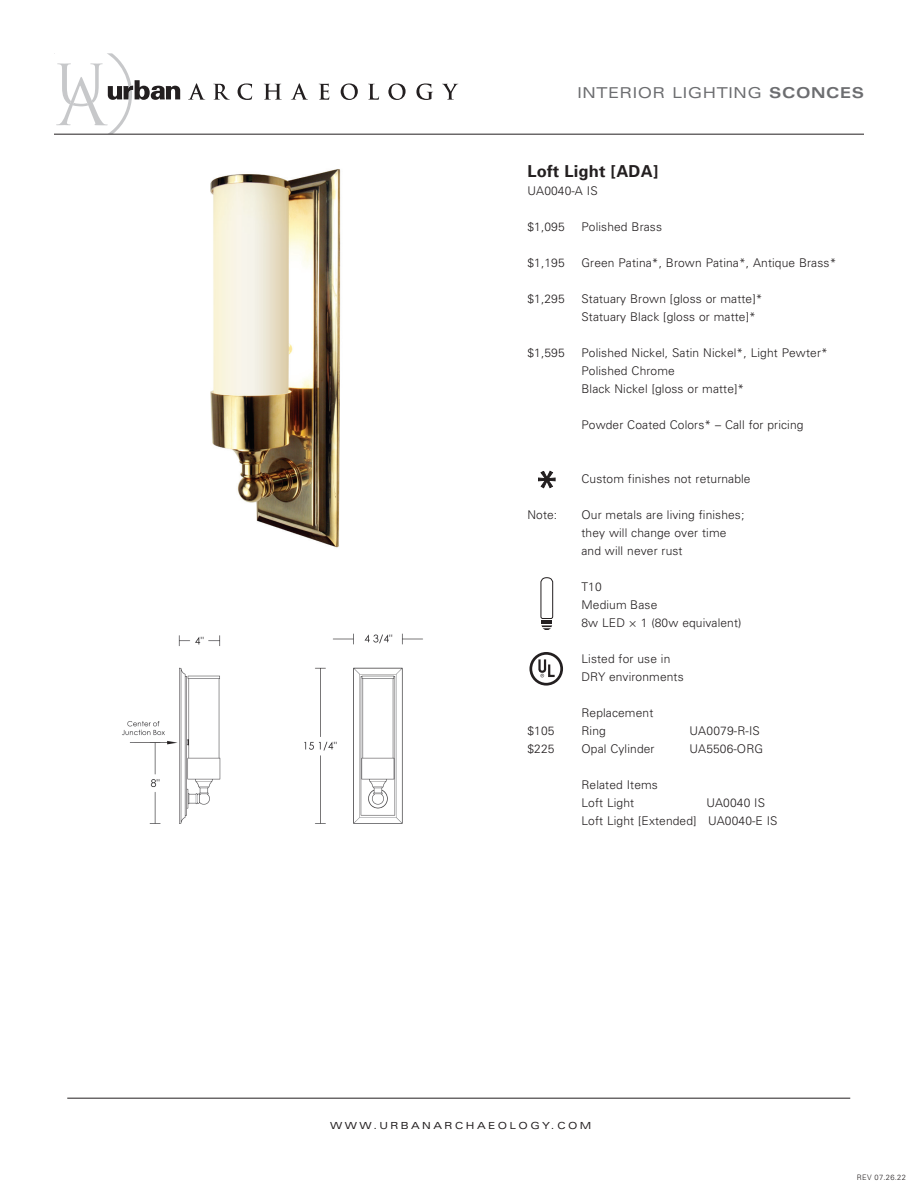
<style>
.page{position:relative;width:918px;height:1188px;background:#fff}
.page>*{position:absolute;margin:0;border:0;box-sizing:border-box;transform-origin:0 0}
.t1{font:700 16.5px "Univers";letter-spacing:.01em;color:#231f20}
.t2{font:expanded 15px "Univers";letter-spacing:.04em;color:#6c6d70}
.t3{font:300 12px/18px "Univers";letter-spacing:.01em;color:#231f20}
.t4{font:expanded 9.75px "Univers";letter-spacing:.25em;color:#231f20}
.t5{font:300 7.5px "Univers";letter-spacing:.04em;color:#231f20}
.s1{font-weight:700}
</style>
<div class="page">
<svg style="left:188px;top:83px;width:17px;height:17px"></svg>
<svg style="left:213px;top:84px;width:17px;height:16px"></svg>
<svg style="left:238px;top:83px;width:14px;height:17px"></svg>
<svg style="left:264px;top:84px;width:18px;height:16px"></svg>
<svg style="left:291px;top:83px;width:17px;height:17px"></svg>
<svg style="left:319px;top:84px;width:10px;height:16px"></svg>
<svg style="left:341px;top:83px;width:17px;height:17px"></svg>
<svg style="left:368px;top:84px;width:11px;height:16px"></svg>
<svg style="left:388px;top:83px;width:18px;height:17px"></svg>
<svg style="left:416px;top:83px;width:17px;height:17px"></svg>
<svg style="left:442px;top:84px;width:16px;height:16px"></svg>
<svg style="left:54px;top:53px;width:126px;height:81px"></svg>
<hr style="left:54px;top:134px;width:810px;height:1px;background:#231f20">
<hr style="left:67px;top:1098px;width:783px;height:1px;background:#231f20">
<img style="left:122px;top:633px;width:301px;height:191px">
<img style="left:210px;top:169px;width:131px;height:379px">
<svg style="left:541px;top:577px;width:12px;height:53px"></svg>
<svg style="left:529px;top:652px;width:34px;height:34px"></svg>
<svg style="left:538px;top:471px;width:17px;height:17px"></svg>
<p class="t2" style="left:578px;top:83px;width:288px">INTERIOR LIGHTING <span class="s1">SCONCES</span></p>
<h1 class="t1" style="left:527px;top:161px;width:132px">Loft Light [ADA]</h1>
<p class="t3" style="left:527px;top:181px;width:72px">UA0040-A IS</p>
<p class="t3" style="left:527px;top:217px;width:39px">$1,095</p>
<p class="t3" style="left:581px;top:217px;width:82px">Polished Brass</p>
<p class="t3" style="left:527px;top:253px;width:39px">$1,195</p>
<p class="t3" style="left:581px;top:253px;width:256px">Green Patina*, Brown Patina*, Antique Brass*</p>
<p class="t3" style="left:527px;top:289px;width:39px">$1,295</p>
<p class="t3" style="left:581px;top:289px;width:183px">Statuary Brown [gloss or matte]*<br>Statuary Black [gloss or matte]*</p>
<p class="t3" style="left:527px;top:343px;width:39px">$1,595</p>
<p class="t3" style="left:581px;top:343px;width:248px">Polished Nickel, Satin Nickel*, Light Pewter*<br>Polished Chrome<br>Black Nickel [gloss or matte]*</p>
<p class="t3" style="left:581px;top:415px;width:224px">Powder Coated Colors* – Call for pricing</p>
<p class="t3" style="left:581px;top:469px;width:171px">Custom finishes not returnable</p>
<p class="t3" style="left:527px;top:505px;width:31px">Note:</p>
<p class="t3" style="left:581px;top:505px;width:164px">Our metals are living finishes; they will change over time and will never rust</p>
<p class="t3" style="left:581px;top:577px;width:162px">T10<br>Medium Base<br>8w LED × 1 (80w equivalent)</p>
<p class="t3" style="left:581px;top:649px;width:104px">Listed for use in<br>DRY environments</p>
<p class="t3" style="left:581px;top:703px;width:73px">Replacement</p>
<p class="t3" style="left:527px;top:721px;width:29px">$105</p>
<p class="t3" style="left:581px;top:721px;width:26px">Ring</p>
<p class="t3" style="left:689px;top:721px;width:72px">UA0079-R-IS</p>
<p class="t3" style="left:527px;top:739px;width:29px">$225</p>
<p class="t3" style="left:581px;top:739px;width:75px">Opal Cylinder</p>
<p class="t3" style="left:689px;top:739px;width:75px">UA5506-ORG</p>
<p class="t3" style="left:581px;top:775px;width:78px">Related Items<br>Loft Light</p>
<p class="t3" style="left:581px;top:793px;width:198px;text-indent:125px">UA0040 IS<br>Loft Light [Extended] UA0040-E IS</p>
<p class="t4" style="left:330px;top:1120px;width:263px">WWW.URBANARCHAEOLOGY.COM</p>
<p class="t5" style="left:857px;top:1172px;width:50px">REV 07.26.22</p>
</div>
